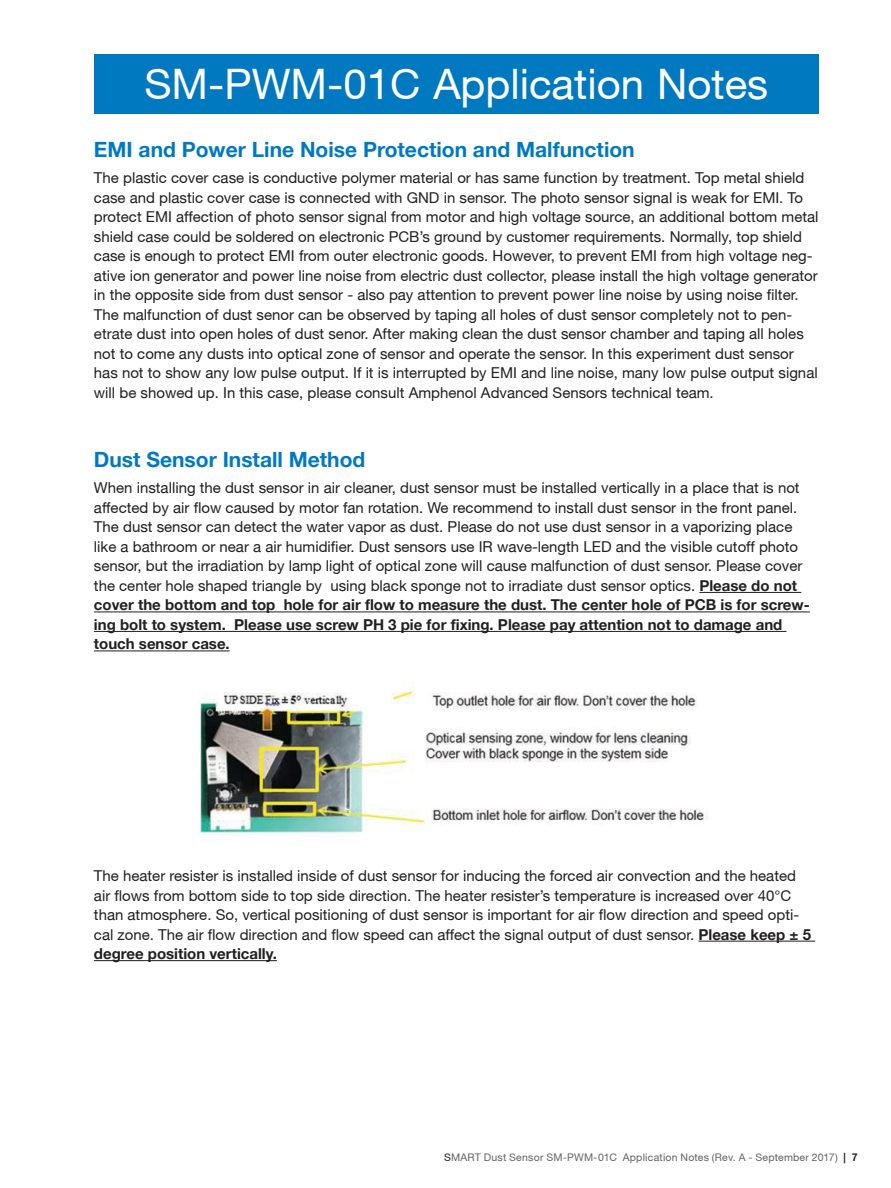
<style>
.page{position:relative;width:891px;height:1188px;background:#fff}
.page>*{position:absolute;margin:0;border:0;box-sizing:border-box;transform-origin:0 0}
.t1{font:42px "Helvetica Neue";color:#fff}
.t2{font:700 21px "Helvetica Neue";color:#0079c1}
.t3{font:15px/19.5px "Helvetica Neue";color:#221f1f}
.t4{font:10.5px "Helvetica Neue";letter-spacing:.02em;color:#626366}
.s1{font-weight:700}
.s2{color:#221f1f}
.s3{font-weight:700;color:#221f1f}
</style>
<div class="page">
<div style="left:94px;top:54px;width:725px;height:60px;background:#0079c1"></div>
<hr style="left:699px;top:592px;width:102px;height:1px;background:#221f1f">
<hr style="left:94px;top:612px;width:716px;height:1px;background:#221f1f">
<hr style="left:94px;top:631px;width:692px;height:1px;background:#221f1f">
<hr style="left:94px;top:651px;width:136px;height:1px;background:#221f1f">
<img style="left:199px;top:682px;width:509px;height:152px">
<hr style="left:698px;top:941px;width:117px;height:1px;background:#221f1f">
<hr style="left:94px;top:960px;width:183px;height:1px;background:#221f1f">
<h1 class="t1" style="left:144px;top:69px;width:625px">SM-PWM-01C Application Notes</h1>
<h2 class="t2" style="left:94px;top:140px;width:542px">EMI and Power Line Noise Protection and Malfunction</h2>
<p class="t3" style="left:94px;top:170px;width:726px">The plastic cover case is conductive polymer material or has same function by treatment. Top metal shield case and plastic cover case is connected with GND in sensor. The photo sensor signal is weak for EMI. To protect EMI affection of photo sensor signal from motor and high voltage source, an additional bottom metal shield case could be soldered on electronic PCB’s ground by customer requirements. Normally, top shield case is enough to protect EMI from outer electronic goods. However, to prevent EMI from high voltage neg&shy;ative ion generator and power line noise from electric dust collector, please install the high voltage generator in the opposite side from dust sensor - also pay attention to prevent power line noise by using noise 昀椀lter.<br>The malfunction of dust senor can be observed by taping all holes of dust sensor completely not to pen&shy;etrate dust into open holes of dust senor. After making clean the dust sensor chamber and taping all holes not to come any dusts into optical zone of sensor and operate the sensor. In this experiment dust sensor has not to show any low pulse output. If it is interrupted by EMI and line noise, many low pulse output signal will be showed up. In this case, please consult Amphenol Advanced Sensors technical team.</p>
<h2 class="t2" style="left:94px;top:450px;width:273px">Dust Sensor Install Method</h2>
<p class="t3" style="left:94px;top:480px;width:717px">When installing the dust sensor in air cleaner, dust sensor must be installed vertically in a place that is not affected by air 昀氀ow caused by motor fan rotation. We recommend to install dust sensor in the front panel.<br>The dust sensor can detect the water vapor as dust. Please do not use dust sensor in a vaporizing place like a bathroom or near a air humidi昀椀er. Dust sensors use IR wave-length LED and the visible cutoff photo sensor, but the irradiation by lamp light of optical zone will cause malfunction of dust sensor. Please cover the center hole shaped triangle by using black sponge not to irradiate dust sensor optics. <span class="s1">Please do not cover the bottom and top hole for air flow to measure the dust. The center hole of PCB is for screw&shy;ing bolt to system. Please use screw PH 3 pie for fixing. Please pay attention not to damage and touch sensor case.</span></p>
<p class="t3" style="left:94px;top:867px;width:719px">The heater resister is installed inside of dust sensor for inducing the forced air convection and the heated air 昀氀ows from bottom side to top side direction. The heater resister’s temperature is increased over 40°C than atmosphere. So, vertical positioning of dust sensor is important for air 昀氀ow direction and speed opti&shy;cal zone. The air 昀氀ow direction and 昀氀ow speed can affect the signal output of dust sensor. <span class="s1">Please keep ± 5 degree position vertically.</span></p>
<p class="t4" style="left:444px;top:1154px;width:415px"><span class="s2">S</span>MART Dust Sensor SM-PWM-01C Application Notes (Rev. A - September 2017) <span class="s3">| 7</span></p>
</div>
